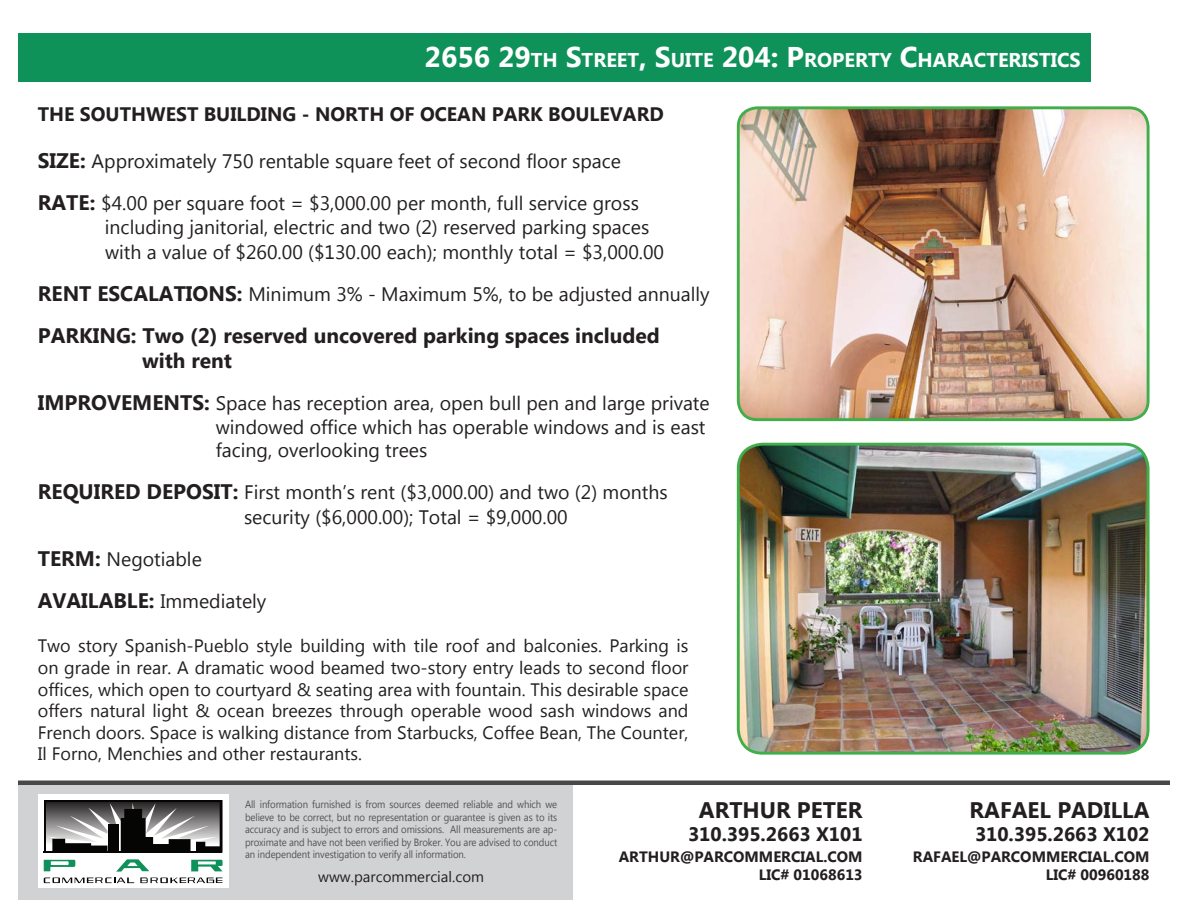
<style>
.page{position:relative;width:1188px;height:918px;background:#fff}
.page>*{position:absolute;margin:0;border:0;box-sizing:border-box;transform-origin:0 0}
.t1{font:700 22.5px "Microsoft Tai Le";color:#231f20}
.t2{font:700 21px "Microsoft New Tai Lue";color:#231f20}
.t3{font:700 19.95px "Microsoft Tai Le";color:#fff}
.t4{font:19.5px "Microsoft New Tai Lue";color:#231f20}
.t5{font:700 19.5px "Microsoft New Tai Lue";color:#231f20}
.t6{font:700 19.5px "Microsoft Tai Le";color:#231f20}
.t7{font:18px/21.6px "Microsoft New Tai Lue";color:#231f20;text-align:justify}
.t8{font:700 15px "Microsoft Tai Le";color:#231f20}
.t9{font:15px "Microsoft Tai Le";color:#231f20}
.t10{font:10.5px/12.6px "Microsoft New Tai Lue";letter-spacing:-.01em;color:#535355;text-align:justify;scale:.91 1}
.s1{font-size:28.5px}
.s2{font-weight:700;font-size:21px}
</style>
<div class="page">
<img style="left:738px;top:110px;width:408px;height:310px">
<div style="left:737px;top:106px;width:413px;height:315px;border:3px solid #40ae49;border-radius:19px"></div>
<img style="left:738px;top:444px;width:408px;height:309px">
<div style="left:737px;top:443px;width:413px;height:312px;border:3px solid #40ae49;border-radius:24px"></div>
<div style="left:18px;top:33px;width:1073px;height:49px;background:#0f925a"></div>
<div style="left:18px;top:786px;width:554px;height:114px;background:#d1d2d4"></div>
<div style="left:38px;top:794px;width:191px;height:94px;background:#fff"></div>
<hr style="left:44px;top:851px;width:178px;height:2px;background:#050504">
<hr style="left:44px;top:800px;width:2px;height:51px;background:#050504">
<hr style="left:44px;top:800px;width:178px;height:1px;background:#050504">
<svg style="left:47px;top:800px;width:176px;height:53px"></svg>
<svg style="left:44px;top:859px;width:179px;height:24px"></svg>
<hr style="left:18px;top:781px;width:1152px;height:4px;background:#4a4748">
<p class="t3" style="left:425px;top:48px;width:645px"><span class="s1">2656 29</span>TH <span class="s1">S</span>TREET<span class="s1">, S</span>UITE <span class="s1">204: P</span>ROPERTY <span class="s1">C</span>HARACTERISTICS</p>
<p class="t5" style="left:38px;top:103px;width:628px">THE SOUTHWEST BUILDING - NORTH OF OCEAN PARK BOULEVARD</p>
<p class="t4" style="left:38px;top:150px;width:585px"><span class="s2">SIZE:</span> Approximately 750 rentable square feet of second floor space</p>
<p class="t4" style="left:38px;top:192px;width:603px"><span class="s2">RATE:</span> $4.00 per square foot = $3,000.00 per month, full service gross</p>
<p class="t4" style="left:105px;top:216px;width:546px">including janitorial, electric and two (2) reserved parking spaces</p>
<p class="t4" style="left:105px;top:241px;width:561px">with a value of $260.00 ($130.00 each); monthly total = $3,000.00</p>
<p class="t4" style="left:38px;top:283px;width:673px"><span class="s2">RENT ESCALATIONS:</span> Minimum 3% - Maximum 5%, to be adjusted annually</p>
<p class="t2" style="left:38px;top:324px;width:624px">PARKING: Two (2) reserved uncovered parking spaces included</p>
<p class="t2" style="left:142px;top:349px;width:91px">with rent</p>
<p class="t4" style="left:38px;top:392px;width:674px"><span class="s2">IMPROVEMENTS:</span> Space has reception area, open bull pen and large private</p>
<p class="t4" style="left:216px;top:416px;width:491px">windowed office which has operable windows and is east</p>
<p class="t4" style="left:216px;top:439px;width:213px">facing, overlooking trees</p>
<p class="t4" style="left:38px;top:481px;width:631px"><span class="s2">REQUIRED DEPOSIT:</span> First month’s rent ($3,000.00) and two (2) months</p>
<p class="t4" style="left:244px;top:506px;width:325px">security ($6,000.00); Total = $9,000.00</p>
<p class="t4" style="left:38px;top:548px;width:166px"><span class="s2">TERM:</span> Negotiable</p>
<p class="t4" style="left:38px;top:590px;width:230px"><span class="s2">AVAILABLE:</span> Immediately</p>
<p class="t7" style="left:38px;top:637px;width:652px">Two story Spanish-Pueblo style building with tile roof and balconies. Parking is on grade in rear. A dramatic wood beamed two-story entry leads to second floor offices, which open to courtyard &amp; seating area with fountain. This desirable space offers natural light &amp; ocean breezes through operable wood sash windows and French doors. Space is walking distance from Starbucks, Coffee Bean, The Counter, Il Forno, Menchies and other restaurants.</p>
<p class="t10" style="left:245px;top:799px;width:345px">All information furnished is from sources deemed reliable and which we believe to be correct, but no representation or guarantee is given as to its accuracy and is subject to errors and omissions. All measurements are ap&shy;proximate and have not been verified by Broker. You are advised to conduct an independent investigation to verify all information.</p>
<p class="t9" style="left:318px;top:868px;width:167px">www.parcommercial.com</p>
<p class="t1" style="left:699px;top:797px;width:165px">ARTHUR PETER</p>
<p class="t6" style="left:688px;top:823px;width:176px">310.395.2663 X101</p>
<p class="t8" style="left:619px;top:848px;width:245px">ARTHUR@PARCOMMERCIAL.COM</p>
<p class="t8" style="left:759px;top:866px;width:105px">LIC# 01068613</p>
<p class="t1" style="left:970px;top:797px;width:181px">RAFAEL PADILLA</p>
<p class="t6" style="left:975px;top:823px;width:176px">310.395.2663 X102</p>
<p class="t8" style="left:913px;top:848px;width:238px">RAFAEL@PARCOMMERCIAL.COM</p>
<p class="t8" style="left:1046px;top:866px;width:105px">LIC# 00960188</p>
</div>
